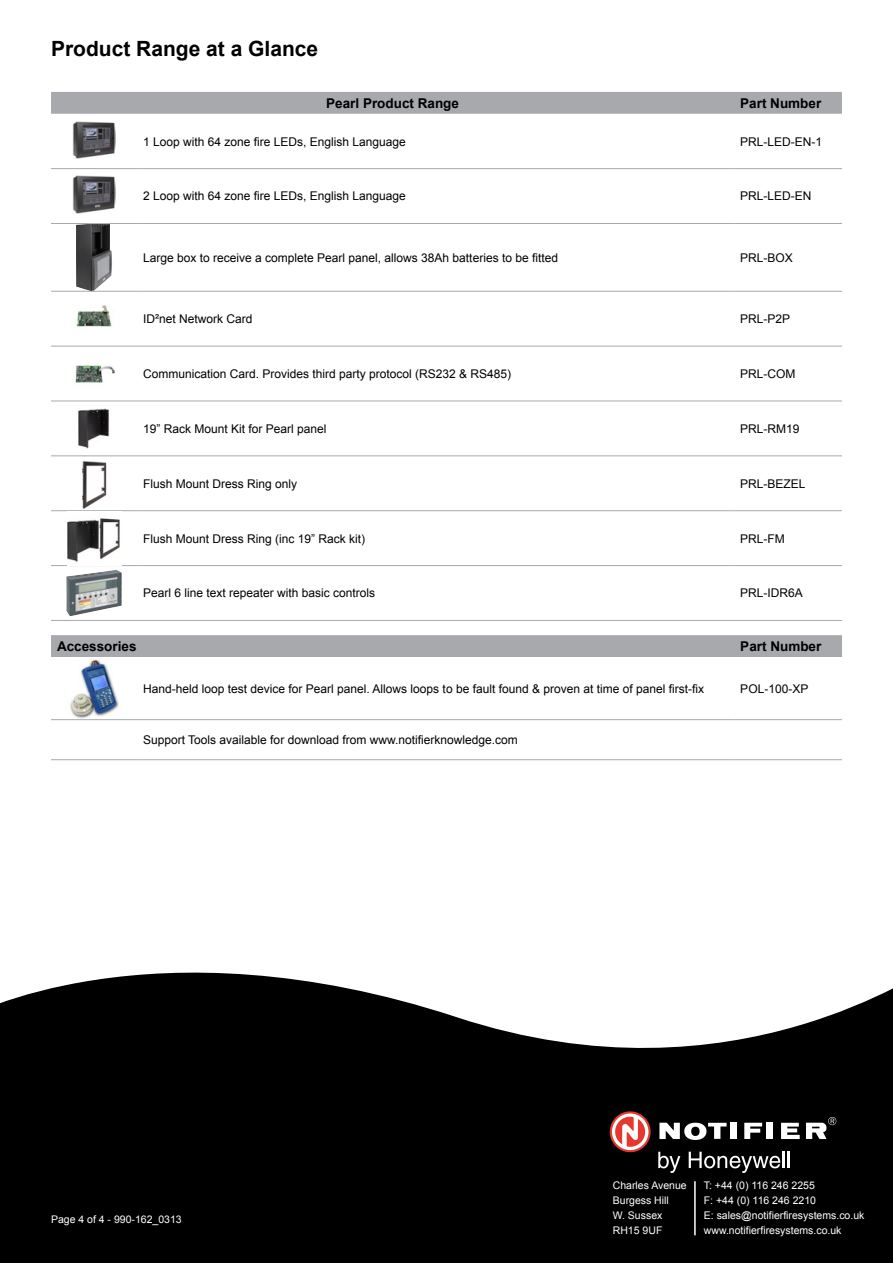
<style>
.page{position:relative;width:893px;height:1263px;background:#fff}
.page>*{position:absolute;margin:0;border:0;box-sizing:border-box;transform-origin:0 0}
.t1{font:700 21px "Arial";color:#000}
.t2{font:700 13.5px "Arial";color:#000}
.t3{font:12px "Arial";color:#000}
.t4{font:10.5px/15px "Arial";color:#fff}
</style>
<div class="page">
<svg style="left:0;top:972px;width:893px;height:291px;fill:#000"></svg>
<div style="left:730px;top:1123px;width:7px;height:16px;background:#fff"></div>
<svg style="left:744px;top:1123px;width:18px;height:16px"></svg>
<div style="left:767px;top:1122px;width:6px;height:17px;background:#fff"></div>
<svg style="left:781px;top:1123px;width:19px;height:16px"></svg>
<svg style="left:659px;top:1123px;width:68px;height:17px"></svg>
<svg style="left:610px;top:1111px;width:41px;height:41px"></svg>
<svg style="left:806px;top:1117px;width:30px;height:22px"></svg>
<svg style="left:658px;top:1152px;width:22px;height:21px"></svg>
<svg style="left:689px;top:1152px;width:101px;height:21px"></svg>
<hr style="left:694px;top:1181px;width:2px;height:54px;background:#fff">
<div style="left:51px;top:92px;width:791px;height:22px;background:#a7a9ac"></div>
<hr style="left:51px;top:168px;width:86px;height:1px;background:#a7a9ac">
<hr style="left:51px;top:223px;width:86px;height:1px;background:#a7a9ac">
<hr style="left:51px;top:291px;width:86px;height:1px;background:#a7a9ac">
<hr style="left:51px;top:346px;width:86px;height:1px;background:#a7a9ac">
<hr style="left:51px;top:401px;width:86px;height:1px;background:#a7a9ac">
<hr style="left:51px;top:456px;width:86px;height:1px;background:#a7a9ac">
<hr style="left:51px;top:510px;width:86px;height:1px;background:#a7a9ac">
<hr style="left:51px;top:565px;width:86px;height:1px;background:#a7a9ac">
<hr style="left:51px;top:620px;width:86px;height:1px;background:#a7a9ac">
<hr style="left:137px;top:168px;width:597px;height:1px;background:#a7a9ac">
<hr style="left:137px;top:223px;width:597px;height:1px;background:#a7a9ac">
<hr style="left:137px;top:291px;width:597px;height:1px;background:#a7a9ac">
<hr style="left:137px;top:346px;width:597px;height:1px;background:#a7a9ac">
<hr style="left:137px;top:401px;width:597px;height:1px;background:#a7a9ac">
<hr style="left:137px;top:456px;width:597px;height:1px;background:#a7a9ac">
<hr style="left:137px;top:510px;width:597px;height:1px;background:#a7a9ac">
<hr style="left:137px;top:565px;width:597px;height:1px;background:#a7a9ac">
<hr style="left:137px;top:620px;width:597px;height:1px;background:#a7a9ac">
<hr style="left:734px;top:168px;width:108px;height:1px;background:#a7a9ac">
<hr style="left:734px;top:223px;width:108px;height:1px;background:#a7a9ac">
<hr style="left:734px;top:291px;width:108px;height:1px;background:#a7a9ac">
<hr style="left:734px;top:346px;width:108px;height:1px;background:#a7a9ac">
<hr style="left:734px;top:401px;width:108px;height:1px;background:#a7a9ac">
<hr style="left:734px;top:456px;width:108px;height:1px;background:#a7a9ac">
<hr style="left:734px;top:510px;width:108px;height:1px;background:#a7a9ac">
<hr style="left:734px;top:565px;width:108px;height:1px;background:#a7a9ac">
<hr style="left:734px;top:620px;width:108px;height:1px;background:#a7a9ac">
<img style="left:73px;top:121px;width:42px;height:38px">
<img style="left:73px;top:176px;width:42px;height:38px">
<img style="left:76px;top:224px;width:36px;height:67px">
<img style="left:76px;top:305px;width:36px;height:22px">
<img style="left:75px;top:364px;width:39px;height:19px">
<img style="left:78px;top:408px;width:31px;height:41px">
<img style="left:82px;top:461px;width:25px;height:47px">
<img style="left:67px;top:518px;width:53px;height:44px">
<img style="left:66px;top:570px;width:56px;height:46px">
<div style="left:51px;top:635px;width:791px;height:22px;background:#a7a9ac"></div>
<hr style="left:51px;top:719px;width:86px;height:1px;background:#a7a9ac">
<hr style="left:51px;top:759px;width:86px;height:1px;background:#a7a9ac">
<hr style="left:137px;top:719px;width:597px;height:1px;background:#a7a9ac">
<hr style="left:137px;top:759px;width:597px;height:1px;background:#a7a9ac">
<hr style="left:734px;top:719px;width:108px;height:1px;background:#a7a9ac">
<hr style="left:734px;top:759px;width:108px;height:1px;background:#a7a9ac">
<img style="left:70px;top:659px;width:49px;height:59px">
<h1 class="t1" style="left:51px;top:35px;width:269px">Product Range at a Glance</h1>
<p class="t2" style="left:326px;top:94px;width:134px">Pearl Product Range</p>
<p class="t2" style="left:740px;top:94px;width:83px">Part Number</p>
<p class="t3" style="left:143px;top:133px;width:264px">1 Loop with 64 zone fire LEDs, English Language</p>
<p class="t3" style="left:740px;top:133px;width:84px">PRL-LED-EN-1</p>
<p class="t3" style="left:143px;top:188px;width:264px">2 Loop with 64 zone fire LEDs, English Language</p>
<p class="t3" style="left:740px;top:188px;width:73px">PRL-LED-EN</p>
<p class="t3" style="left:143px;top:250px;width:416px">Large box to receive a complete Pearl panel, allows 38Ah batteries to be fitted</p>
<p class="t3" style="left:740px;top:250px;width:54px">PRL-BOX</p>
<p class="t3" style="left:143px;top:311px;width:111px">ID²net Network Card</p>
<p class="t3" style="left:740px;top:311px;width:52px">PRL-P2P</p>
<p class="t3" style="left:143px;top:366px;width:370px">Communication Card. Provides third party protocol (RS232 &amp; RS485)</p>
<p class="t3" style="left:740px;top:366px;width:57px">PRL-COM</p>
<p class="t3" style="left:143px;top:421px;width:185px">19” Rack Mount Kit for Pearl panel</p>
<p class="t3" style="left:740px;top:421px;width:61px">PRL-RM19</p>
<p class="t3" style="left:143px;top:476px;width:156px">Flush Mount Dress Ring only</p>
<p class="t3" style="left:740px;top:476px;width:67px">PRL-BEZEL</p>
<p class="t3" style="left:143px;top:530px;width:224px">Flush Mount Dress Ring (inc 19” Rack kit)</p>
<p class="t3" style="left:740px;top:530px;width:46px">PRL-FM</p>
<p class="t3" style="left:143px;top:585px;width:234px">Pearl 6 line text repeater with basic controls</p>
<p class="t3" style="left:740px;top:585px;width:64px">PRL-IDR6A</p>
<p class="t2" style="left:57px;top:637px;width:81px">Accessories</p>
<p class="t2" style="left:740px;top:637px;width:83px">Part Number</p>
<p class="t3" style="left:143px;top:681px;width:562px">Hand-held loop test device for Pearl panel. Allows loops to be fault found &amp; proven at time of panel first-fix</p>
<p class="t3" style="left:740px;top:681px;width:70px">POL-100-XP</p>
<p class="t3" style="left:143px;top:732px;width:376px">Support Tools available for download from www.notifierknowledge.com</p>
<p class="t4" style="left:51px;top:1211px;width:132px">Page 4 of 4 - 990-162_0313</p>
<p class="t4" style="left:613px;top:1178px;width:75px">Charles Avenue<br>Burgess Hill<br>W. Sussex<br>RH15 9UF</p>
<p class="t4" style="left:704px;top:1178px;width:162px">T: +44 (0) 116 246 2255<br>F: +44 (0) 116 246 2210<br>E: sales@notifierfiresystems.co.uk www.notifierfiresystems.co.uk</p>
</div>
